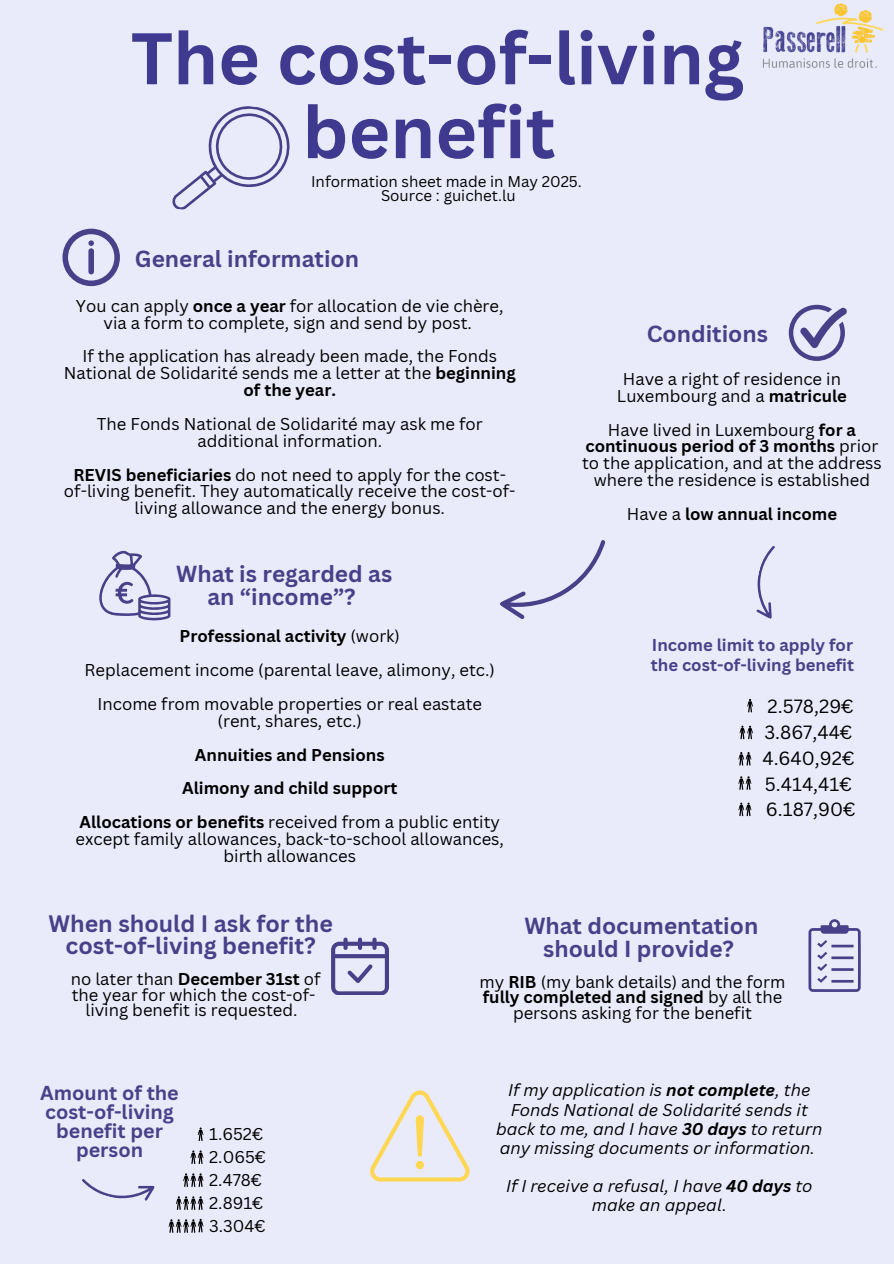
<style>
.page{position:relative;width:894px;height:1264px;background:#fff}
.page>*{position:absolute;margin:0;border:0;box-sizing:border-box;transform-origin:0 0}
.t1{font:700 71.4px/73.8px "Canva Sans";color:#3f3a8f;text-align:center}
.t2{font:700 23.1px/22.5px "Canva Sans";color:#484189;text-align:center}
.t3{font:700 22.65px/22.5px "Canva Sans";color:#484189;text-align:center}
.t4{font:700 19.65px/19.2px "Canva Sans";color:#484189;text-align:center}
.t5{font:18.6px/26px "Canva Sans";color:#000}
.t6{font:16.65px/17px "Canva Sans";color:#000;text-align:center}
.t7{font:italic 16.65px/19.2px "Canva Sans";color:#000;text-align:center}
.t8{font:700 16.65px "Canva Sans";color:#000}
.t9{font:700 16.65px/19.2px "Canva Sans";color:#484189}
.t10{font:15.15px "Canva Sans";color:#000}
.s1{font-weight:700}
.s2{font-weight:400}
</style>
<div class="page">
<div style="left:0;top:0;width:893px;height:1263px;background:#e9ebfa"></div>
<svg style="left:198px;top:1127px;width:5px;height:13px"></svg>
<svg style="left:190px;top:1150px;width:13px;height:13px"></svg>
<svg style="left:183px;top:1173px;width:20px;height:13px"></svg>
<svg style="left:168px;top:1218px;width:35px;height:14px"></svg>
<svg style="left:176px;top:1196px;width:27px;height:13px"></svg>
<img style="left:762px;top:3px;width:122px;height:65px">
<svg style="left:331px;top:937px;width:57px;height:58px"></svg>
<svg style="left:808px;top:919px;width:52px;height:72px"></svg>
<svg style="left:370px;top:1090px;width:99px;height:91px"></svg>
<svg style="left:62px;top:229px;width:58px;height:57px"></svg>
<svg style="left:788px;top:305px;width:59px;height:56px"></svg>
<svg style="left:172px;top:106px;width:118px;height:104px"></svg>
<svg style="left:99px;top:550px;width:71px;height:70px"></svg>
<svg style="left:747px;top:699px;width:5px;height:13px"></svg>
<svg style="left:739px;top:725px;width:13px;height:14px"></svg>
<svg style="left:738px;top:752px;width:13px;height:13px"></svg>
<svg style="left:738px;top:776px;width:13px;height:13px"></svg>
<svg style="left:738px;top:802px;width:13px;height:14px"></svg>
<svg style="left:756px;top:546px;width:19px;height:73px"></svg>
<svg style="left:500px;top:540px;width:106px;height:79px"></svg>
<svg style="left:82px;top:1179px;width:73px;height:22px"></svg>
<h1 class="t1" style="left:131px;top:20px;width:614px">The cost-of-living benefit</h1>
<p class="t10" style="left:311px;top:170px;width:272px">Information sheet made in May 2025.</p>
<p class="t10" style="left:381px;top:185px;width:136px">Source : guichet.lu</p>
<p class="t3" style="left:135px;top:247px;width:225px">General information</p>
<p class="t6" style="left:76px;top:297px;width:429px">You can apply <span class="s1">once a year</span> for allocation de vie chère, via a form to complete, sign and send by post.</p>
<p class="t6" style="left:64px;top:347px;width:453px">If the application has already been made, the Fonds<br>National de Solidarité sends me a letter at the <span class="s1">beginning of the year.</span></p>
<p class="t6" style="left:97px;top:415px;width:387px">The Fonds National de Solidarité may ask me for additional information.</p>
<p class="t6" style="left:64px;top:465px;width:453px"><span class="s1">REVIS beneficiaries</span> do not need to apply for the cost&shy;of-living benefit. They automatically receive the cost-of&shy;living allowance and the energy bonus.</p>
<p class="t3" style="left:176px;top:562px;width:217px">What is regarded as an “income”?</p>
<h2 class="t8" style="left:179px;top:624px;width:222px">Professional activity <span class="s2">(work)</span></h2>
<p class="t6" style="left:85px;top:661px;width:412px">Replacement income (parental leave, alimony, etc.)</p>
<p class="t6" style="left:97px;top:695px;width:386px">Income from movable properties or real eastate (rent, shares, etc.)</p>
<p class="t8" style="left:195px;top:743px;width:191px">Annuities and Pensions</p>
<p class="t8" style="left:182px;top:776px;width:217px">Alimony and child support</p>
<p class="t6" style="left:76px;top:813px;width:430px"><span class="s1">Allocations or benefits</span> received from a public entity except family allowances, back-to-school allowances, birth allowances</p>
<h2 class="t3" style="left:646px;top:322px;width:123px">Conditions</h2>
<p class="t6" style="left:616px;top:370px;width:231px">Have a right of residence in<br>Luxembourg and a <span class="s1">matricule</span></p>
<p class="t6" style="left:582px;top:420px;width:301px">Have lived in Luxembourg <span class="s1">for a continuous period of 3 months</span> prior to the application, and at the address where the residence is established</p>
<p class="t8" style="left:626px;top:502px;width:212px"><span class="s2">Have a</span> low annual income</p>
<p class="t9" style="left:650px;top:635px;width:205px">Income limit to apply for the cost-of-living benefit</p>
<p class="t5" style="left:762px;top:692px;width:95px">2.578,29€<br>3.867,44€<br>4.640,92€<br>5.414,41€<br>6.187,90€</p>
<h2 class="t2" style="left:49px;top:911px;width:286px">When should I ask for the cost-of-living benefit?</h2>
<p class="t6" style="left:71px;top:970px;width:251px;line-height:15.8px">no later than <span class="s1">December 31st</span> of the year for which the cost-of&shy;living benefit is requested.</p>
<p class="t4" style="left:40px;top:1082px;width:140px">Amount of the cost-of-living benefit per person</p>
<h5 class="t6" style="left:209px;top:1124px;width:55px">1.652€</h5>
<h5 class="t6" style="left:209px;top:1147px;width:58px">2.065€</h5>
<p class="t6" style="left:209px;top:1170px;width:54px">2.478€</p>
<h5 class="t6" style="left:209px;top:1193px;width:56px">2.891€</h5>
<h4 class="t6" style="left:209px;top:1216px;width:58px">3.304€</h4>
<p class="t3" style="left:524px;top:914px;width:235px">What documentation should I provide?</p>
<p class="t6" style="left:479px;top:973px;width:307px;line-height:15.8px">my <span class="s1">RIB</span> (my bank details) and the form <span class="s1">fully completed and signed</span> by all the persons asking for the benefit</p>
<p class="t7" style="left:496px;top:1080px;width:327px">If my application is <span class="s1">not complete</span>, the Fonds National de Solidarité sends it back to me, and I have <span class="s1">30 days</span> to return any missing documents or information.</p>
<p class="t7" style="left:506px;top:1176px;width:308px">If I receive a refusal, I have <span class="s1">40 days</span> to make an appeal.</p>
</div>
